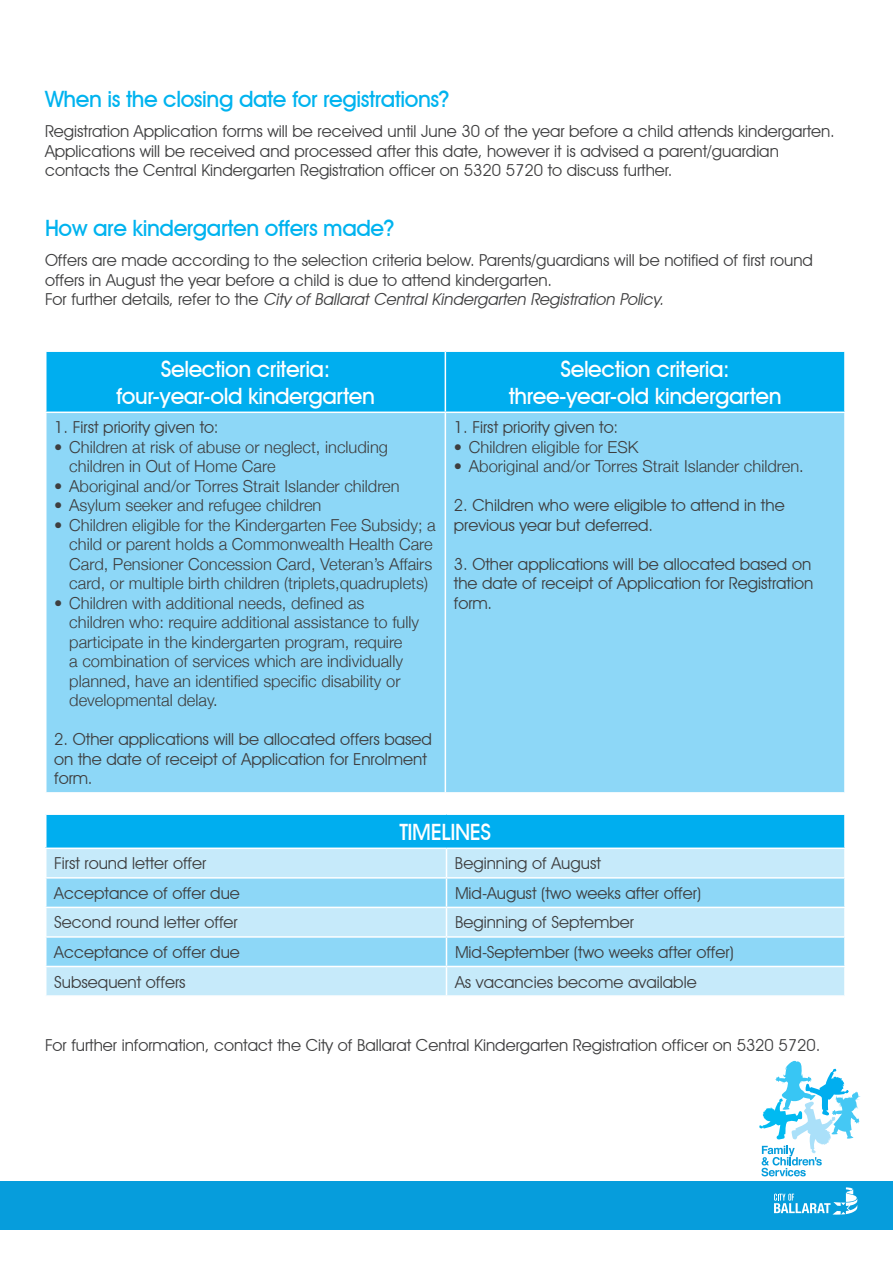
<style>
.page{position:relative;width:893px;height:1263px;background:#fff}
.page>*{position:absolute;margin:0;border:0;box-sizing:border-box;transform-origin:0 0}
.t1{font:500 22.5px/27px "Avant Garde IT Cby BT";letter-spacing:-.02em;color:#fff;text-align:center}
.t2{font:500 22.5px "Avant Garde IT Cby BT";letter-spacing:-.02em;color:#00b3ef}
.t3{font:16.5px/19.5px "Avant Garde IT Cby BT";color:#3e3e3f}
.t4{font:300 16.5px/19.5px "Helvetica Neue";color:#3e3e3f}
.s1{font-style:italic}
</style>
<div class="page">
<div style="left:0;top:1181px;width:893px;height:49px;background:#069ddc"></div>
<svg style="left:759px;top:1060px;width:102px;height:116px"></svg>
<svg style="left:774px;top:1187px;width:83px;height:28px"></svg>
<div style="left:46px;top:352px;width:798px;height:59px;background:#00aeef"></div>
<div style="left:46px;top:413px;width:798px;height:379px;background:#8dd7f7"></div>
<hr style="left:445px;top:352px;width:1px;height:59px;background:#fff">
<hr style="left:445px;top:413px;width:1px;height:379px;background:#fff">
<div style="left:46px;top:814px;width:799px;height:34px;background:#00aeef"></div>
<div style="left:47px;top:849px;width:797px;height:146px;background:#c6eafa"></div>
<svg style="left:47px;top:878px;width:797px;height:88px;background:#a1ddf8"></svg>
<hr style="left:45px;top:813px;width:401px;height:2px;background:#fff">
<hr style="left:446px;top:813px;width:400px;height:2px;background:#fff">
<hr style="left:844px;top:815px;width:2px;height:32px;background:#fff">
<hr style="left:45px;top:847px;width:401px;height:2px;background:#fff">
<hr style="left:446px;top:847px;width:400px;height:2px;background:#fff">
<hr style="left:45px;top:877px;width:401px;height:1px;background:#fff">
<hr style="left:446px;top:877px;width:400px;height:1px;background:#fff">
<hr style="left:45px;top:907px;width:401px;height:1px;background:#fff">
<hr style="left:446px;top:907px;width:400px;height:1px;background:#fff">
<hr style="left:45px;top:936px;width:401px;height:2px;background:#fff">
<hr style="left:446px;top:936px;width:400px;height:2px;background:#fff">
<hr style="left:45px;top:966px;width:401px;height:1px;background:#fff">
<hr style="left:446px;top:966px;width:400px;height:1px;background:#fff">
<svg style="left:446px;top:849px;width:1px;height:146px"></svg>
<h1 class="t2" style="left:45px;top:85px;width:406px">When is the closing date for registrations?</h1>
<p class="t3" style="left:45px;top:121px;width:791px">Registration Application forms will be received until June 30 of the year before a child attends kindergarten.<br>Applications will be received and processed after this date, however it is advised a parent/guardian contacts the Central Kindergarten Registration officer on 5320 5720 to discuss further.</p>
<h1 class="t2" style="left:45px;top:214px;width:351px">How are kindergarten offers made?</h1>
<p class="t3" style="left:45px;top:250px;width:769px">Offers are made according to the selection criteria below. Parents/guardians will be notified of first round offers in August the year before a child is due to attend kindergarten.<br>F o r f u rt h e r d e t a i l s , r e f e r t o t h e <span class="s1">City of Ballarat Central Kindergarten Registration Policy.</span></p>
<h1 class="t1" style="left:116px;top:355px;width:260px">Selection criteria: four-year-old kindergarten</h1>
<h1 class="t1" style="left:509px;top:355px;width:274px">Selection criteria: three-year-old kindergarten</h1>
<p class="t3" style="left:54px;top:418px;width:166px">1. First priority given to:</p>
<p class="t4" style="left:69px;top:437px;width:320px;text-indent:-15px">• Children at risk of abuse or neglect, including children in Out of Home Care</p>
<p class="t4" style="left:54px;top:476px;width:347px">• Aboriginal and/or Torres Strait Islander children</p>
<p class="t4" style="left:54px;top:495px;width:269px">• Asylum seeker and refugee children</p>
<p class="t4" style="left:69px;top:515px;width:368px;text-indent:-15px">• Children eligible for the Kindergarten Fee Subsidy; a child or parent holds a Commonwealth Health Care Card, Pensioner Concession Card, Veteran’s Affairs card, or multiple birth children (triplets,quadruplets)</p>
<p class="t4" style="left:69px;top:593px;width:351px;text-indent:-15px">• Children with additional needs, defined as children who: require additional assistance to fully participate in the kindergarten program, require<br>a combination of services which are individually planned, have an identified specific disability or developmental delay.</p>
<p class="t3" style="left:54px;top:730px;width:379px">2. Other applications will be allocated offers based on the date of receipt of Application for Enrolment form.</p>
<p class="t3" style="left:454px;top:418px;width:166px">1. First priority given to:</p>
<p class="t4" style="left:454px;top:437px;width:186px">• Children eligible for ESK</p>
<p class="t4" style="left:454px;top:456px;width:351px">• Aboriginal and/or Torres Strait Islander children.</p>
<p class="t3" style="left:454px;top:496px;width:332px">2. Children who were eligible to attend in the previous year but deferred.</p>
<p class="t3" style="left:454px;top:554px;width:361px">3. Other applications will be allocated based on the date of receipt of Application for Registration form.</p>
<h1 class="t1" style="left:399px;top:818px;width:93px">TIMELINES</h1>
<p class="t3" style="left:54px;top:853px;width:153px">First round letter offer</p>
<p class="t3" style="left:455px;top:853px;width:147px">Beginning of August</p>
<p class="t3" style="left:54px;top:883px;width:187px">Acceptance of offer due</p>
<p class="t3" style="left:455px;top:883px;width:248px">Mid-August (two weeks after offer)</p>
<p class="t3" style="left:54px;top:913px;width:185px">Second round letter offer</p>
<p class="t3" style="left:455px;top:913px;width:180px">Beginning of September</p>
<p class="t3" style="left:54px;top:942px;width:187px">Acceptance of offer due</p>
<p class="t3" style="left:455px;top:942px;width:280px">Mid-September (two weeks after offer)</p>
<p class="t3" style="left:54px;top:972px;width:133px">Subsequent offers</p>
<p class="t3" style="left:455px;top:972px;width:243px">As vacancies become available</p>
<p class="t3" style="left:45px;top:1035px;width:777px">For further information, contact the City of Ballarat Central Kindergarten Registration officer on 5320 5720.</p>
</div>
